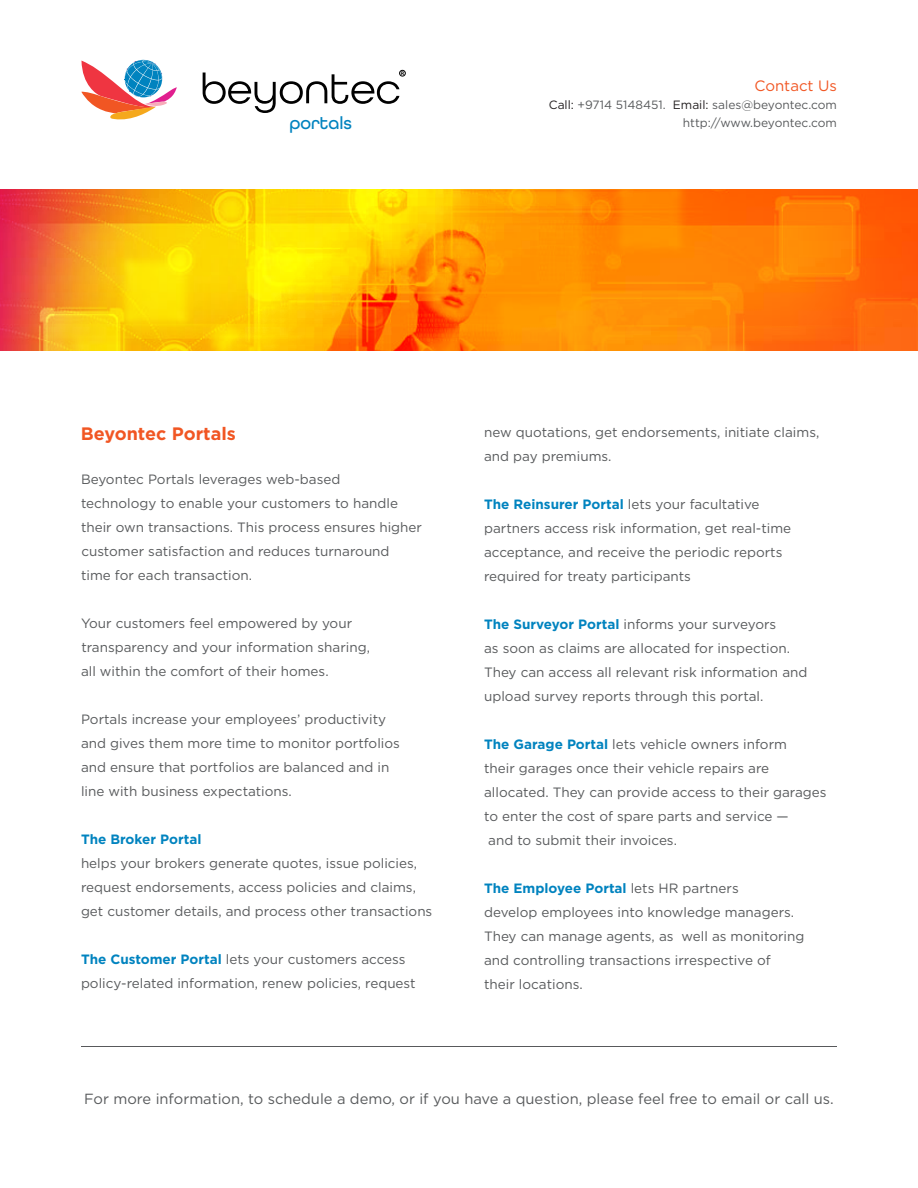
<style>
.page{position:relative;width:918px;height:1188px;background:#fff}
.page>*{position:absolute;margin:0;border:0;box-sizing:border-box;transform-origin:0 0}
.t1{font:700 18px "Gotham";color:#f15623}
.t2{font:500 18px "All Round Gothic";color:#0083bf}
.t3{font:15px "Gotham";color:#f15623}
.t4{font:14.7px "Gotham";color:#585a5c}
.t5{font:13.5px/24px "Gotham";color:#585a5c}
.t6{font:700 13.5px "Gotham";color:#0083bf}
.t7{font:12px "Gotham";color:#585a5c}
.t8{font:700 4.95px "Arial";color:#010101}
.s1{color:#231f20}
.s2{font-weight:700;color:#0083bf}
</style>
<div class="page">
<img style="left:0;top:189px;width:918px;height:162px">
<hr style="left:81px;top:1046px;width:756px;height:1px;background:#58595b">
<svg style="left:81px;top:60px;width:96px;height:60px"></svg>
<svg style="left:203px;top:70px;width:202px;height:43px"></svg>
<p class="t8" style="left:401px;top:70px;width:5px">R</p>
<p class="t3" style="left:754px;top:76px;width:84px">Contact Us</p>
<p class="t7" style="left:549px;top:97px;width:290px"><span class="s1">Call:</span> +9714 5148451. <span class="s1">Email:</span> sales@beyontec.com</p>
<h1 class="t2" style="left:290px;top:112px;width:64px">portals</h1>
<p class="t7" style="left:683px;top:115px;width:156px">http://www.beyontec.com</p>
<h1 class="t1" style="left:81px;top:422px;width:156px">Beyontec Portals</h1>
<p class="t5" style="left:81px;top:467px;width:343px">Beyontec Portals leverages web-based<br>technology to enable your customers to handle their own transactions. This process ensures higher customer satisfaction and reduces turnaround time for each transaction.</p>
<p class="t5" style="left:81px;top:611px;width:291px">Your customers feel empowered by your transparency and your information sharing, all within the comfort of their homes.</p>
<p class="t5" style="left:81px;top:707px;width:320px">Portals increase your employees’ productivity and gives them more time to monitor portfolios and ensure that portfolios are balanced and in line with business expectations.</p>
<p class="t6" style="left:81px;top:830px;width:122px">The Broker Portal</p>
<p class="t5" style="left:81px;top:851px;width:353px">helps your brokers generate quotes, issue policies, request endorsements, access policies and claims, get customer details, and process other transactions</p>
<p class="t5" style="left:81px;top:947px;width:336px"><span class="s2">The Customer Portal</span> lets your customers access policy-related information, renew policies, request</p>
<p class="t5" style="left:484px;top:420px;width:337px">new quotations, get endorsements, initiate claims, and pay premiums.</p>
<p class="t5" style="left:484px;top:492px;width:309px"><span class="s2">The Reinsurer Portal</span> lets your facultative partners access risk information, get real-time acceptance, and receive the periodic reports required for treaty participants</p>
<p class="t5" style="left:484px;top:612px;width:325px"><span class="s2">The Surveyor Portal</span> informs your surveyors<br>as soon as claims are allocated for inspection.<br>They can access all relevant risk information and upload survey reports through this portal.</p>
<p class="t5" style="left:484px;top:732px;width:304px"><span class="s2">The Garage Portal</span> lets vehicle owners inform</p>
<p class="t5" style="left:484px;top:756px;width:287px">their garages once their vehicle repairs are</p>
<p class="t5" style="left:484px;top:780px;width:344px">allocated. They can provide access to their garages</p>
<p class="t5" style="left:484px;top:804px;width:306px">to enter the cost of spare parts and service —</p>
<p class="t5" style="left:488px;top:828px;width:190px">and to submit their invoices.</p>
<p class="t5" style="left:484px;top:876px;width:322px"><span class="s2">The Employee Portal</span> lets HR partners<br>develop employees into knowledge managers.<br>They can manage agents, as well as monitoring and controlling transactions irrespective of their locations.</p>
<p class="t4" style="left:84px;top:1090px;width:751px">For more information, to schedule a demo, or if you have a question, please feel free to email or call us.</p>
</div>
